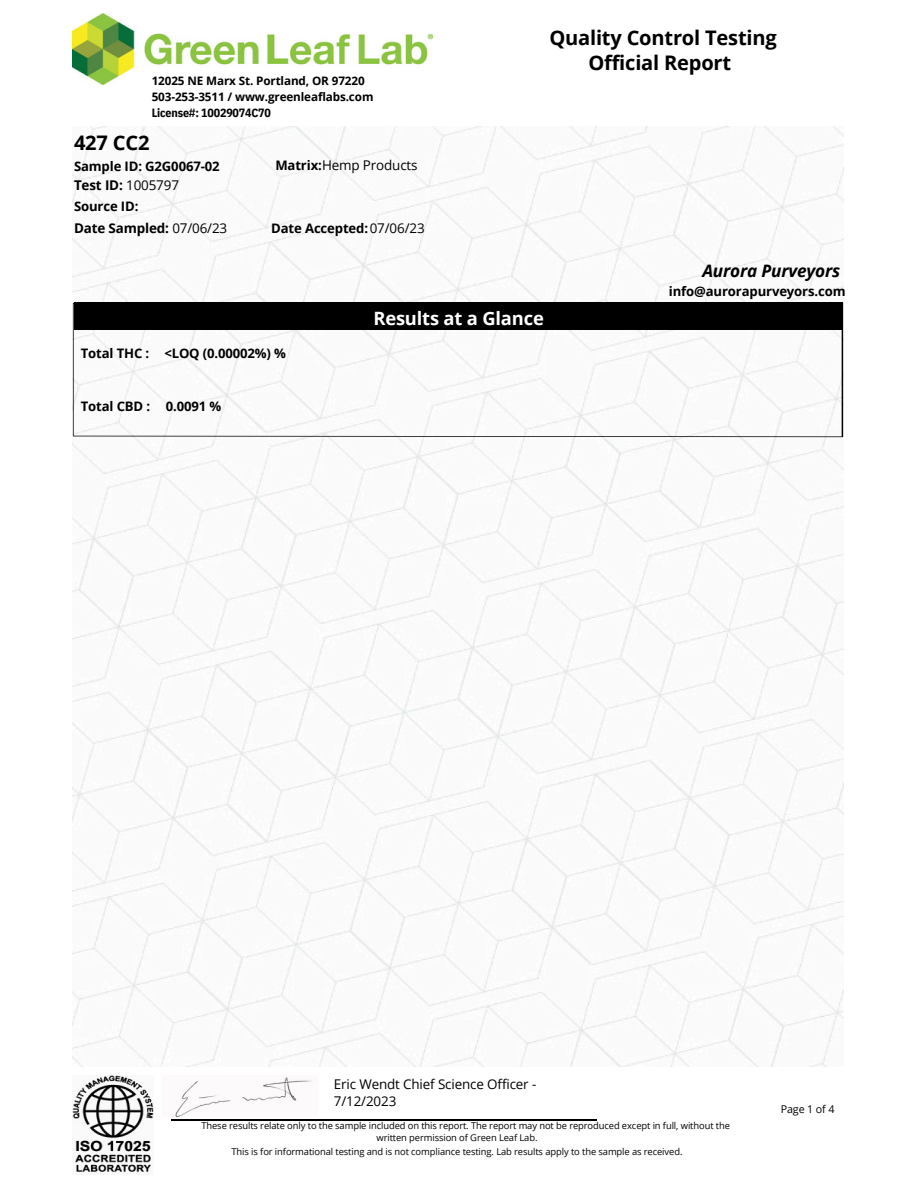
<style>
.page{position:relative;width:918px;height:1188px;background:#fff}
.page>*{position:absolute;margin:0;border:0;box-sizing:border-box;transform-origin:0 0}
.t1{font:700 20.1px/25.8px "Open Sans";letter-spacing:-.01em;color:#000;text-align:center}
.t2{font:700 18.3px "Open Sans";letter-spacing:-.01em;color:#fff}
.t3{font:italic 700 17.1px "Open Sans";letter-spacing:-.01em;color:#000}
.t4{font:13.35px/16.8px "Open Sans";letter-spacing:-.01em;color:#000}
.t5{font:700 13.35px "Open Sans";letter-spacing:-.01em;color:#000}
.t6{font:700 13.05px "Open Sans";letter-spacing:-.01em;color:#000}
.t7{font:700 12px "IBM Plex Sans Cond";letter-spacing:-.015em;color:#000}
.t8{font:700 11.7px/15.8px "Open Sans";letter-spacing:-.01em;color:#000}
.t9{font:10.65px "Open Sans";letter-spacing:-.01em;color:#000}
.t10{font:9.3px/11.2px "Open Sans";letter-spacing:-.01em;color:#000}
.s1{font-weight:400}
.s2{font-weight:700;font-size:13.05px}
.s3{font-weight:400;font-size:13.35px}
</style>
<div class="page">
<hr style="left:171px;top:1119px;width:425px;height:2px;background:#000">
<img style="left:73px;top:14px;width:360px;height:71px">
<img style="left:73px;top:126px;width:771px;height:940px">
<svg style="left:73px;top:303px;width:770px;height:134px"></svg>
<div style="left:74px;top:303px;width:768px;height:27px;background:#000"></div>
<img style="left:175px;top:1077px;width:137px;height:40px">
<img style="left:73px;top:1075px;width:81px;height:98px">
<h4 class="t8" style="left:152px;top:72px;width:223px">12025 NE Marx St. Portland, OR 97220<br>503-253-3511 / www.greenleaflabs.com</h4>
<h4 class="t7" style="left:152px;top:105px;width:121px">License#: 10029074C70</h4>
<h5 class="t1" style="left:74px;top:129px;width:77px">427 CC2</h5>
<h5 class="t6" style="left:74px;top:157px;width:147px">Sample ID: G2G0067-02</h5>
<h5 class="t5" style="left:74px;top:176px;width:107px">Test ID: <span class="s1">1005797</span></h5>
<h5 class="t6" style="left:74px;top:197px;width:66px">Source ID:</h5>
<h5 class="t5" style="left:74px;top:219px;width:155px">Date Sampled: <span class="s1">07/06/23</span></h5>
<h1 class="t4" style="left:275px;top:156px;width:144px"><span class="s2">Matrix:</span>Hemp Products</h1>
<h4 class="t6" style="left:271px;top:219px;width:155px">Date Accepted:<span class="s3">07/06/23</span></h4>
<h5 class="t1" style="left:549px;top:24px;width:229px">Quality Control Testing<br>Official Report</h5>
<p class="t3" style="left:702px;top:259px;width:139px">Aurora Purveyors</p>
<h3 class="t6" style="left:669px;top:282px;width:178px">info@aurorapurveyors.com</h3>
<h2 class="t6" style="left:81px;top:344px;width:70px">Total THC :</h2>
<h4 class="t6" style="left:164px;top:344px;width:123px">&lt;LOQ (0.00002%) %</h4>
<h4 class="t6" style="left:81px;top:397px;width:71px">Total CBD :</h4>
<h5 class="t6" style="left:166px;top:397px;width:57px">0.0091 %</h5>
<h5 class="t2" style="left:373px;top:306px;width:172px">Results at a Glance</h5>
<p class="t4" style="left:334px;top:1076px;width:204px">Eric Wendt Chief Science Officer -<br>7/12/2023</p>
<p class="t10" style="left:376px;top:1120px;width:355px;text-indent:-175px">These results relate only to the sample included on this report. The report may not be reproduced except in full, without the written permission of Green Leaf Lab.</p>
<p class="t10" style="left:232px;top:1146px;width:452px">This is for informational testing and is not compliance testing. Lab results apply to the sample as received.</p>
<p class="t9" style="left:781px;top:1102px;width:55px">Page 1 of 4</p>
</div>
